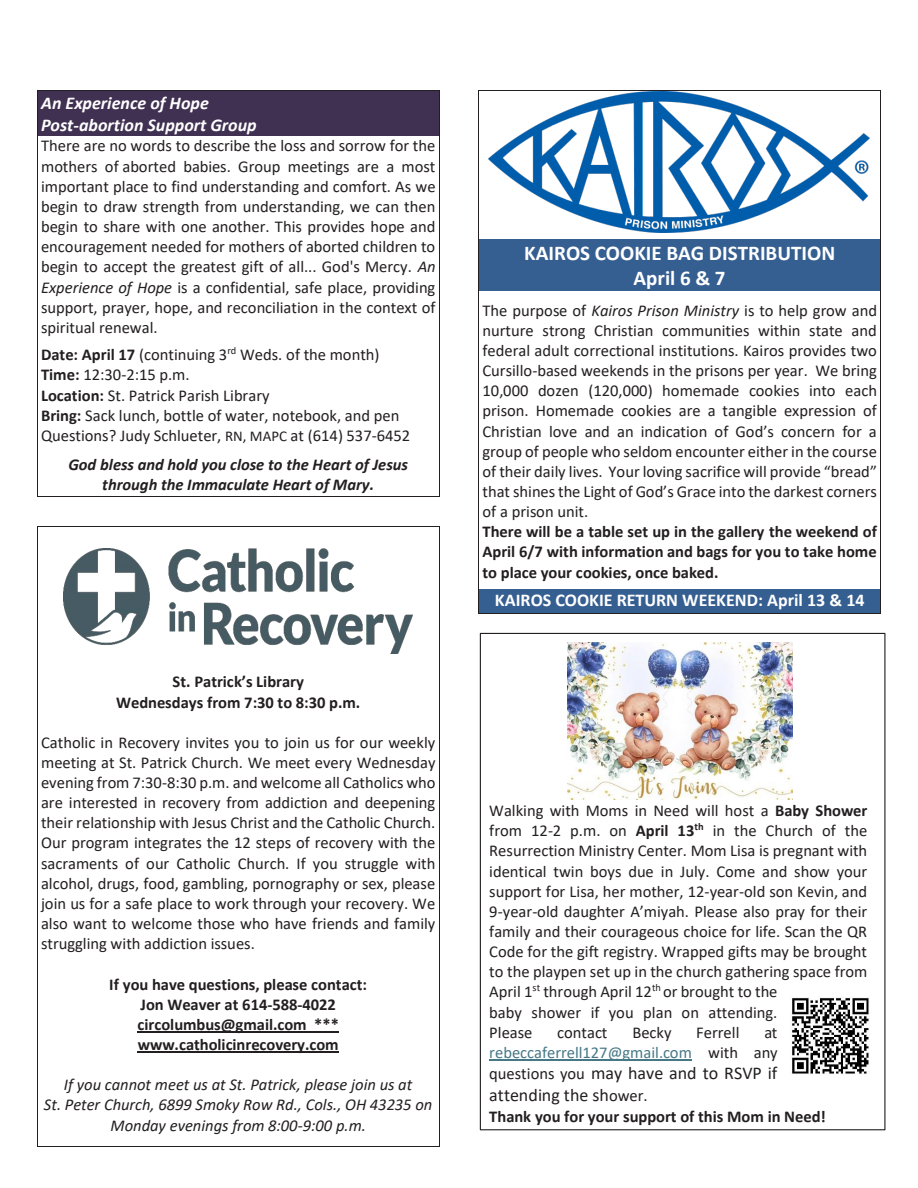
<style>
.page{position:relative;width:918px;height:1188px;background:#fff}
.page>*{position:absolute;margin:0;border:0;box-sizing:border-box;transform-origin:0 0}
.t1{font:700 21px/25.8px "Calibri";color:#fff;text-align:center}
.t2{font:18px/21.9px "Calibri";color:#231f20}
.t3{font:italic 700 18px/22px "Calibri";color:#fff}
.t4{font:700 18px "Calibri";color:#fff}
.t5{font:16.5px/20.1px "Calibri";color:#231f20}
.t6{font:700 16.5px/20.1px "Calibri";letter-spacing:-.005em;color:#231f20;text-align:center}
.t7{font:italic 16.5px/20.1px "Calibri";color:#231f20;text-align:center}
.t8{font:italic 700 16.5px/20.1px "Calibri";color:#231f20;text-align:center}
.t9{font:16.5px/20.1px "Calibri";color:#467886;text-align:right}
.s1{font-style:italic}
.s2{font-weight:700}
.s3{font-size:15px}
.s4{color:#231f20}
.s5{font-size:16.5px}
</style>
<div class="page">
<div style="left:37px;top:91px;width:402px;height:23px;background:#403152"></div>
<hr style="left:37px;top:90px;width:402px;height:1px;background:#231f20">
<div style="left:37px;top:114px;width:402px;height:22px;background:#403152"></div>
<hr style="left:37px;top:496px;width:402px;height:1px;background:#231f20">
<svg style="left:37px;top:91px;width:1px;height:405px"></svg>
<svg style="left:439px;top:90px;width:1px;height:407px"></svg>
<hr style="left:37px;top:526px;width:402px;height:1px;background:#231f20">
<svg style="left:37px;top:527px;width:1px;height:22px"></svg>
<svg style="left:439px;top:526px;width:1px;height:23px"></svg>
<hr style="left:37px;top:549px;width:1px;height:106px;background:#231f20">
<hr style="left:439px;top:549px;width:1px;height:106px;background:#231f20">
<hr style="left:138px;top:1032px;width:201px;height:1px;background:#231f20">
<hr style="left:138px;top:1052px;width:201px;height:1px;background:#231f20">
<hr style="left:37px;top:1146px;width:402px;height:1px;background:#231f20">
<svg style="left:37px;top:655px;width:1px;height:491px"></svg>
<svg style="left:439px;top:655px;width:1px;height:492px"></svg>
<hr style="left:479px;top:90px;width:402px;height:1px;background:#231f20">
<hr style="left:478px;top:91px;width:1px;height:141px;background:#231f20">
<hr style="left:881px;top:91px;width:1px;height:141px;background:#231f20">
<div style="left:479px;top:240px;width:402px;height:25px;background:#365f91"></div>
<div style="left:479px;top:265px;width:402px;height:26px;background:#365f91"></div>
<div style="left:479px;top:589px;width:402px;height:24px;background:#365f91"></div>
<hr style="left:479px;top:613px;width:402px;height:1px;background:#231f20">
<svg style="left:478px;top:232px;width:1px;height:382px"></svg>
<hr style="left:489px;top:1060px;width:203px;height:1px;background:#467886">
<img style="left:64px;top:549px;width:348px;height:105px">
<img style="left:488px;top:92px;width:382px;height:140px">
<img style="left:567px;top:643px;width:225px;height:157px">
<img style="left:792px;top:997px;width:78px;height:77px">
<p class="t3" style="left:41px;top:91px;width:217px">An Experience of Hope<br>Post-abortion Support Group</p>
<p class="t5" style="left:41px;top:135px;width:396px;text-align:justify">There are no words to describe the loss and sorrow for the mothers of aborted babies. Group meetings are a most important place to find understanding and comfort. As we begin to draw strength from understanding, we can then begin to share with one another. This provides hope and encouragement needed for mothers of aborted children to begin to accept the greatest gift of all... God's Mercy. <span class="s1">An Experience of Hope</span> is a confidential, safe place, providing support, prayer, hope, and reconciliation in the context of spiritual renewal.</p>
<p class="t5" style="left:41px;top:344px;width:371px"><span class="s2">Date: April 17</span> (continuing 3<sup>rd</sup> Weds. of the month)<br><span class="s2">Time:</span> 12:30-2:15 p.m.<br><span class="s2">Location:</span> St. Patrick Parish Library<br><span class="s2">Bring:</span> Sack lunch, bottle of water, notebook, and pen Questions? Judy Schlueter, <span class="s3">RN, MAPC</span> at (614) 537-6452</p>
<p class="t8" style="left:68px;top:454px;width:341px">God bless and hold you close to the Heart of Jesus through the Immaculate Heart of Mary.</p>
<p class="t6" style="left:116px;top:672px;width:246px">St. Patrick’s Library<br>Wednesdays from 7:30 to 8:30 p.m.</p>
<p class="t5" style="left:41px;top:732px;width:396px;text-align:justify">Catholic in Recovery invites you to join us for our weekly meeting at St. Patrick Church. We meet every Wednesday evening from 7:30-8:30 p.m. and welcome all Catholics who are interested in recovery from addiction and deepening their relationship with Jesus Christ and the Catholic Church.<br>Our program integrates the 12 steps of recovery with the sacraments of our Catholic Church. If you struggle with alcohol, drugs, food, gambling, pornography or sex, please join us for a safe place to work through your recovery. We also want to welcome those who have friends and family struggling with addiction issues.</p>
<p class="t6" style="left:109px;top:974px;width:259px">If you have questions, please contact:<br>Jon Weaver at 614-588-4022 circolumbus@gmail.com *** www.catholicinrecovery.com</p>
<p class="t7" style="left:44px;top:1074px;width:390px">If you cannot meet us at St. Patrick, please join us at<br>St. Peter Church, 6899 Smoky Row Rd., Cols., OH 43235 on<br>Monday evenings from 8:00-9:00 p.m.</p>
<p class="t1" style="left:524px;top:239px;width:313px">KAIROS COOKIE BAG DISTRIBUTION<br>April 6 &amp; 7</p>
<p class="t5" style="left:482px;top:300px;width:396px">The purpose of <span class="s1">Kairos Prison Ministry</span> is to help grow and nurture strong Christian communities within state and federal adult correctional institutions. Kairos provides two Cursillo-based weekends in the prisons per year. We bring 10,000 dozen (120,000) homemade cookies into each prison. Homemade cookies are a tangible expression of Christian love and an indication of God’s concern for a group of people who seldom encounter either in the course of their daily lives. Your loving sacrifice will provide “bread” that shines the Light of God’s Grace into the darkest corners of a prison unit.<br><span class="s2">There will be a table set up in the gallery the weekend of April 6/7 with information and bags for you to take home to place your cookies, once baked.</span></p>
<p class="t4" style="left:495px;top:588px;width:371px">KAIROS COOKIE RETURN WEEKEND: April 13 &amp; 14</p>
<p class="t5" style="left:489px;top:800px;width:380px">Walking with Moms in Need will host a <span class="s2">Baby Shower </span>from 12-2 p.m. on <span class="s2">April 13</span><sup>th</sup> in the Church of the Resurrection Ministry Center. Mom Lisa is pregnant with identical twin boys due in July. Come and show your support for Lisa, her mother, 12-year-old son Kevin, and 9-year-old daughter A’miyah. Please also pray for their family and their courageous choice for life. Scan the QR Code for the gift registry. Wrapped gifts may be brought to the playpen set up in the church gathering space from April 1<sup>st</sup> through April 12<sup>th</sup> or brought to the<br>baby shower if you plan on attending.<br>Please</p>
<p class="t5" style="left:557px;top:1022px;width:52px">contact</p>
<p class="t5" style="left:632px;top:1022px;width:41px">Becky</p>
<p class="t5" style="left:696px;top:1022px;width:45px">Ferrell</p>
<p class="t9" style="left:489px;top:1022px;width:290px"><span class="s4">at<br></span>rebeccaferrell127@gmail.com <span class="s4">with any</span></p>
<p class="t2" style="left:489px;top:1062px;width:290px"><span class="s5">questions you</span> may have and to RSVP if attending the sh<span class="s5">ower.</span></p>
<p class="t6" style="left:489px;top:1106px;width:338px">Thank you for your support of this Mom in Need!</p>
</div>
